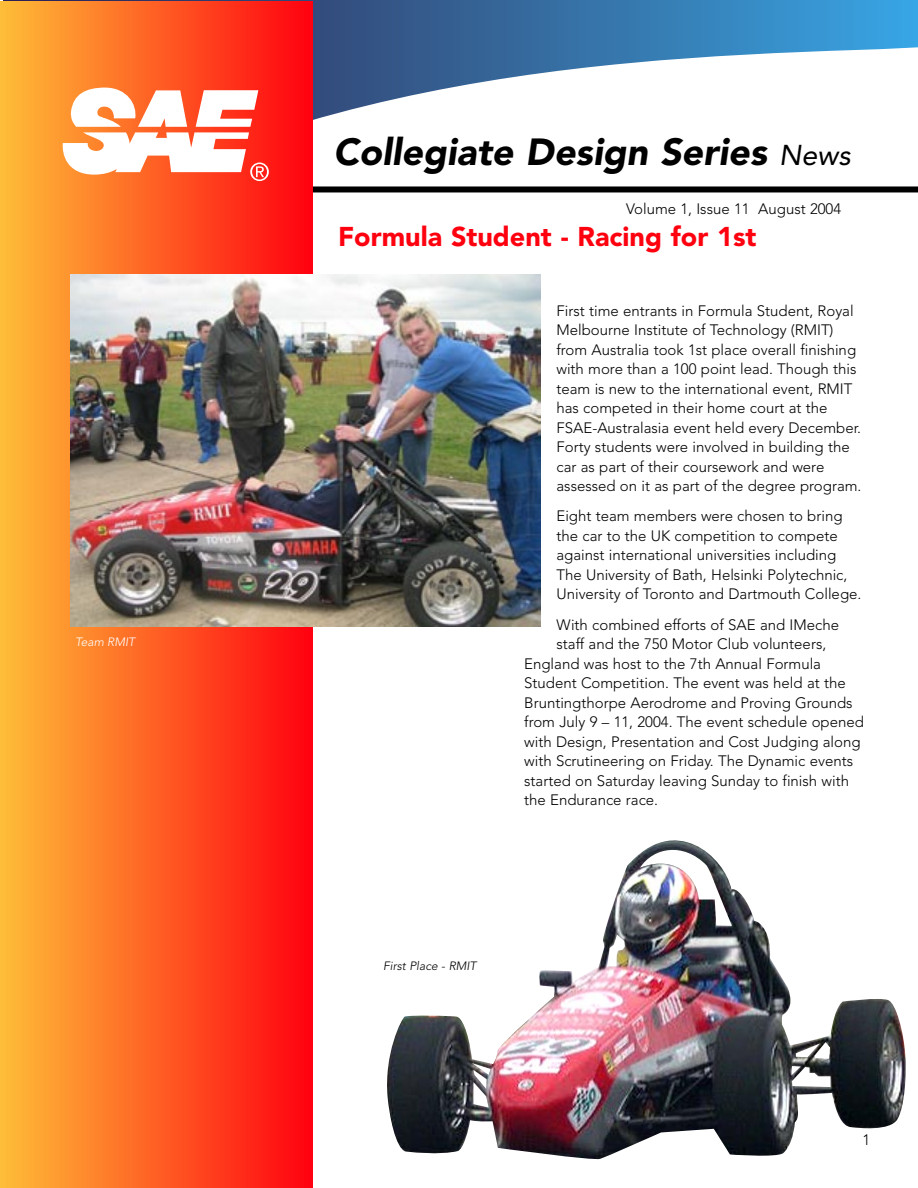
<style>
.page{position:relative;width:918px;height:1188px;background:#fff}
.page>*{position:absolute;margin:0;border:0;box-sizing:border-box;transform-origin:0 0}
.body{font:italic 900 37.5px "Avenir";color:#000}
.t1{font:900 27px "Avenir";color:#ff000f}
.body-2{font:300 15px/19.5px "Avenir";color:#000}
.t2{font:italic 300 12px "Avenir";color:#000}
.t3{font:italic 300 12px "Avenir";color:#fff}
.s1{font-weight:400;font-size:28.5px}
</style>
<div class="page">
<svg style="left:4px;top:0;width:914px;height:8px;background:#4072a2"></svg>
<svg style="left:313px;top:8px;width:605px;height:420px"></svg>
<div style="left:280px;top:186px;width:638px;height:6px;background:#000"></div>
<div style="left:0;top:2px;width:313px;height:1186px;background:linear-gradient(to right,#febe38,#ff000f)"></div>
<svg style="left:63px;top:88px;width:206px;height:93px"></svg>
<img style="left:70px;top:274px;width:470px;height:353px">
<img style="left:387px;top:840px;width:519px;height:320px">
<p class="t3" style="left:75px;top:634px;width:61px">Team RMIT</p>
<p class="body" style="left:334px;top:129px;width:518px">Collegiate Design Series <span class="s1">News</span></p>
<p class="body-2" style="left:626px;top:199px;width:217px">Volume 1, Issue 11 August 2004</p>
<p class="t1" style="left:338px;top:221px;width:420px">Formula Student - Racing for 1st</p>
<p class="body-2" style="left:556px;top:301px;width:306px">First time entrants in Formula Student, Royal Melbourne Institute of Technology (RMIT) from Australia took 1st place overall finishing with more than a 100 point lead. Though this team is new to the international event, RMIT has competed in their home court at the FSAE-Australasia event held every December.<br>Forty students were involved in building the car as part of their coursework and were assessed on it as part of the degree program.</p>
<p class="body-2" style="left:556px;top:506px;width:306px">Eight team members were chosen to bring the car to the UK competition to compete against international universities including The University of Bath, Helsinki Polytechnic, University of Toronto and Dartmouth College.</p>
<p class="body-2" style="left:556px;top:615px;width:284px">With combined efforts of SAE and IMeche</p>
<p class="body-2" style="left:556px;top:634px;width:271px">staff and the 750 Motor Club volunteers,</p>
<p class="body-2" style="left:524px;top:654px;width:298px">England was host to the 7th Annual Formula</p>
<p class="body-2" style="left:524px;top:673px;width:323px">Student Competition. The event was held at the</p>
<p class="body-2" style="left:524px;top:693px;width:330px">Bruntingthorpe Aerodrome and Proving Grounds</p>
<p class="body-2" style="left:524px;top:712px;width:341px">from July 9 – 11, 2004. The event schedule opened</p>
<p class="body-2" style="left:524px;top:732px;width:338px">with Design, Presentation and Cost Judging along</p>
<p class="body-2" style="left:524px;top:751px;width:330px">with Scrutineering on Friday. The Dynamic events</p>
<p class="body-2" style="left:524px;top:771px;width:326px">started on Saturday leaving Sunday to finish with</p>
<p class="body-2" style="left:524px;top:790px;width:135px">the Endurance race.</p>
<p class="t2" style="left:383px;top:958px;width:95px">First Place - RMIT</p>
<p class="body-2" style="left:862px;top:1130px;width:9px">1</p>
</div>
